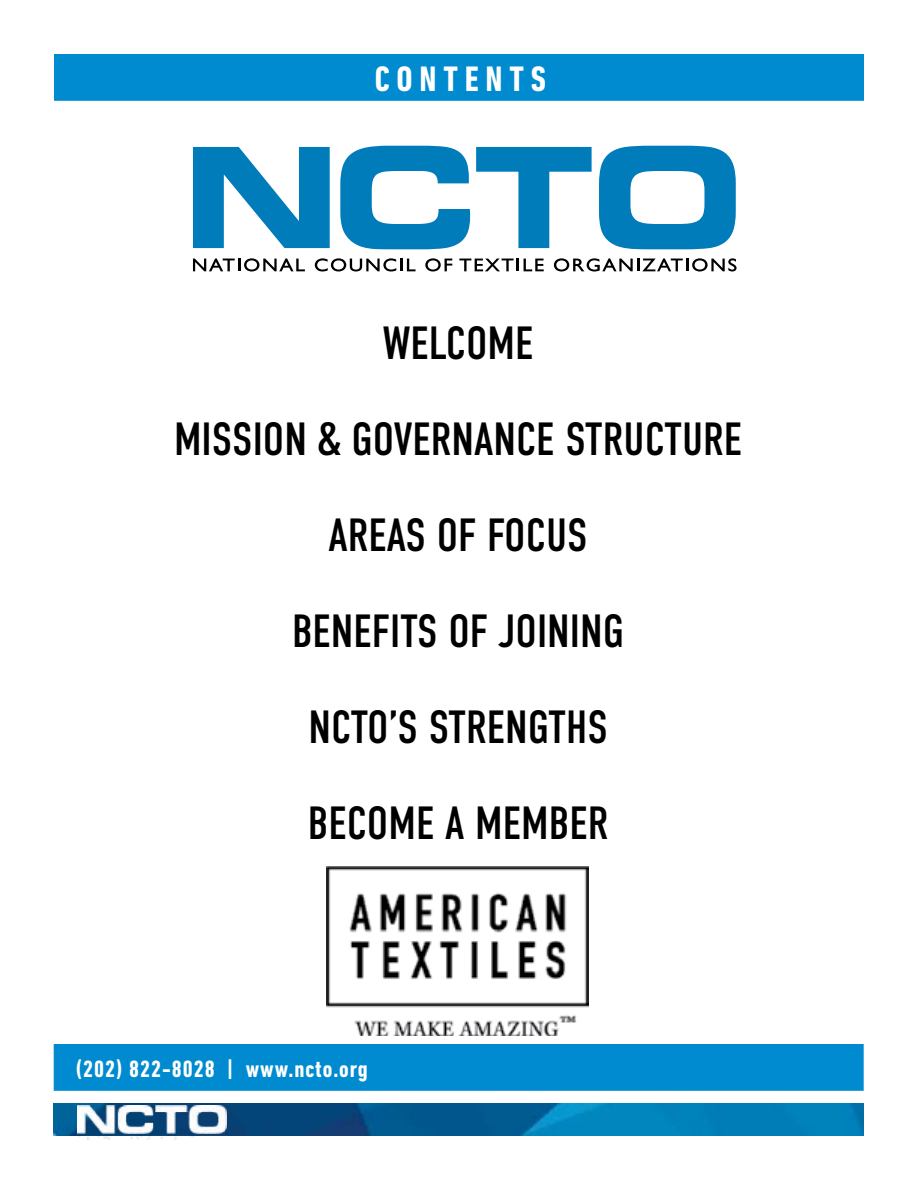
<style>
.page{position:relative;width:918px;height:1188px;background:#fff}
.page>*{position:absolute;margin:0;border:0;box-sizing:border-box;transform-origin:0 0}
.t1{font:46.5px/96px "DIN Condensed";color:#000;text-align:center}
.t2{font:700 condensed 36px "DIN Next LT Pro";letter-spacing:.19em;color:#fff}
.t3{font:700 condensed 24px "DIN Next LT Pro";letter-spacing:.04em;color:#fff}
</style>
<div class="page">
<div style="left:54px;top:54px;width:810px;height:47px;background:#008bd0;border:2px solid #008bd0"></div>
<svg style="left:193px;top:147px;width:137px;height:101px"></svg>
<svg style="left:340px;top:146px;width:130px;height:103px"></svg>
<svg style="left:476px;top:147px;width:116px;height:101px"></svg>
<svg style="left:599px;top:146px;width:137px;height:103px"></svg>
<svg style="left:193px;top:258px;width:112px;height:13px"></svg>
<svg style="left:315px;top:258px;width:101px;height:14px"></svg>
<svg style="left:425px;top:258px;width:27px;height:13px"></svg>
<svg style="left:459px;top:259px;width:85px;height:12px"></svg>
<svg style="left:554px;top:258px;width:183px;height:14px"></svg>
<img style="left:327px;top:867px;width:262px;height:169px">
<div style="left:54px;top:1044px;width:810px;height:47px;background:#008bd0;border:2px solid #008bd0"></div>
<img style="left:54px;top:1103px;width:810px;height:33px">
<img style="left:77px;top:1105px;width:149px;height:35px">
<p class="t2" style="left:375px;top:59px;width:173px">CONTENTS</p>
<p class="t1" style="left:174px;top:296px;width:570px">WELCOME<br>MISSION &amp; GOVERNANCE STRUCTURE<br>AREAS OF FOCUS<br>BENEFITS OF JOINING<br>NCTO’S STRENGTHS<br>BECOME A MEMBER</p>
<p class="t3" style="left:76px;top:1055px;width:294px">(202) 822-8028 | www.ncto.org</p>
</div>
